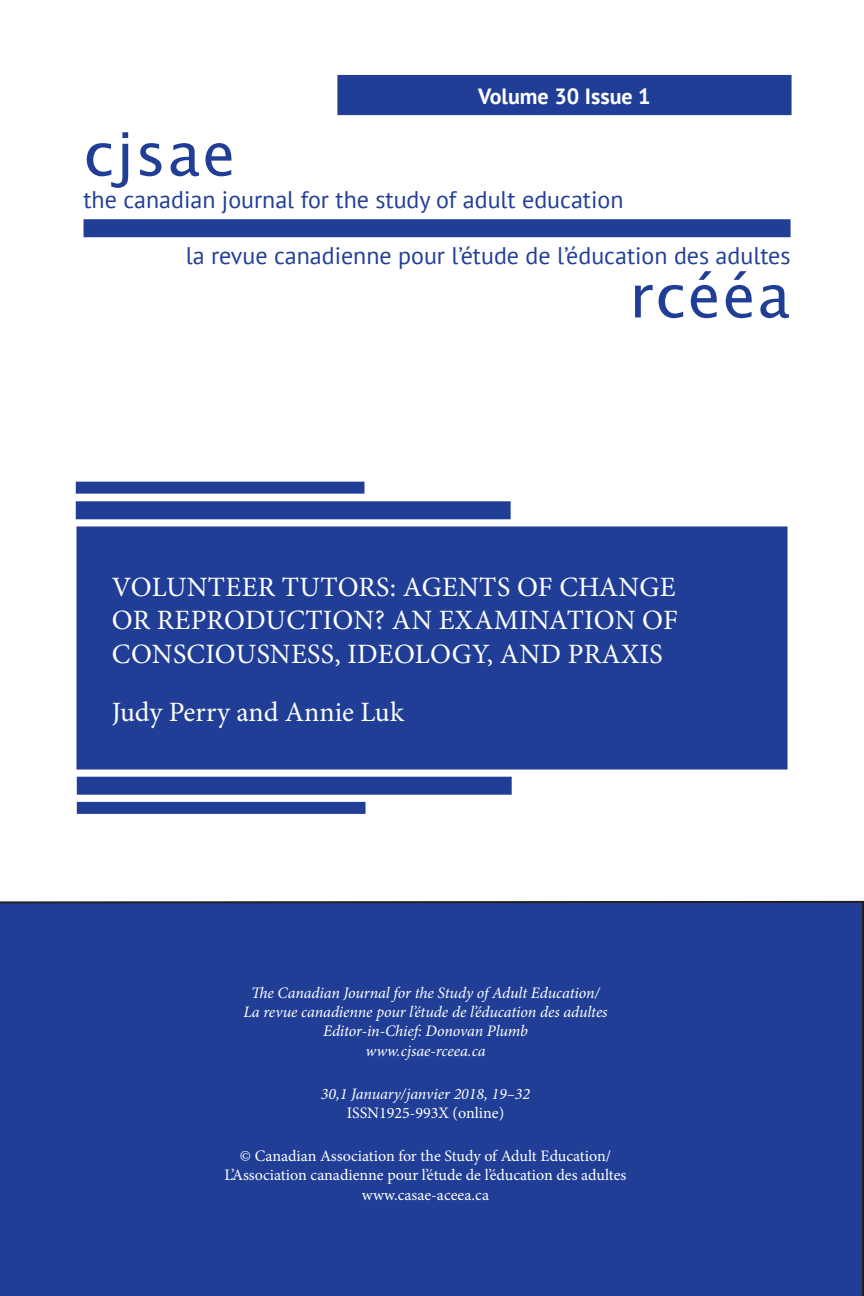
<style>
.page{position:relative;width:864px;height:1296px;background:#fff}
.page>*{position:absolute;margin:0;border:0;box-sizing:border-box;transform-origin:0 0}
.Article_Title{font:60px "Lucida Sans";letter-spacing:.025em;color:#213e96}
.Cover_Page_Title{font:28px/33.6px "Minion Pro";letter-spacing:.01em;color:#fff;text-align:justify}
.Cover_Page_Author{font:28px "Minion Pro";color:#fff}
.Article_Title-2{font:24px "PT Sans";color:#213e96}
.Article_Title-3{font:700 22px "PT Sans";color:#fff}
.Abstract_Body{font:italic 16px/19.2px "Minion Pro";letter-spacing:-.005em;color:#fff;text-align:center}
.Abstract_Body-2{font:16px/19.2px "Minion Pro";color:#fff;text-align:center}
.s1{font-style:normal}
</style>
<div class="page">
<div style="left:0;top:901px;width:864px;height:395px;background:#213e96"></div>
<div style="left:84px;top:219px;width:707px;height:18px;background:#213e96"></div>
<div style="left:338px;top:76px;width:453px;height:38px;background:#213e96"></div>
<div style="left:337px;top:75px;width:455px;height:40px;border:2px solid #213e96"></div>
<div style="left:76px;top:526px;width:712px;height:244px;background:#213e96;border:4px solid #213e96"></div>
<div style="left:76px;top:482px;width:288px;height:12px;background:#213e96"></div>
<div style="left:76px;top:501px;width:435px;height:18px;background:#213e96"></div>
<div style="left:77px;top:802px;width:289px;height:12px;background:#213e96"></div>
<div style="left:77px;top:777px;width:435px;height:18px;background:#213e96"></div>
<p class="Article_Title" style="left:84px;top:120px;width:154px">cjsae</p>
<p class="Article_Title-3" style="left:478px;top:81px;width:174px">Volume 30 Issue 1</p>
<p class="Article_Title-2" style="left:84px;top:184px;width:541px">the canadian journal for the study of adult education</p>
<p class="Article_Title-2" style="left:186px;top:240px;width:606px">la revue canadienne pour l’étude de l’éducation des adultes</p>
<p class="Article_Title" style="left:629px;top:262px;width:163px">rcééa</p>
<p class="Cover_Page_Title" style="left:112px;top:570px;width:568px">VOLUNTEER TUTORS: AGENTS OF CHANGE OR REPRODUCTION? AN EXAMINATION OF CONSCIOUSNESS, IDEOLOGY, AND PRAXIS</p>
<p class="Cover_Page_Author" style="left:112px;top:693px;width:294px">Judy Perry and Annie Luk</p>
<p class="Abstract_Body" style="left:243px;top:983px;width:366px">The Canadian Journal for the Study of Adult Education/ La revue canadienne pour l’étude de l’éducation des adultes Editor‑in‑Chief: Donovan Plumb<br>www.cjsae-rceea.ca</p>
<p class="Abstract_Body" style="left:321px;top:1084px;width:211px">30,1 January/janvier 2018, 19–32<br><span class="s1">ISSN1925‑993X (online)</span></p>
<p class="Abstract_Body-2" style="left:225px;top:1147px;width:403px">© Canadian Association for the Study of Adult Education/<br>L’Association canadienne pour l’étude de l’éducation des adultes www.casae-aceea.ca</p>
</div>
